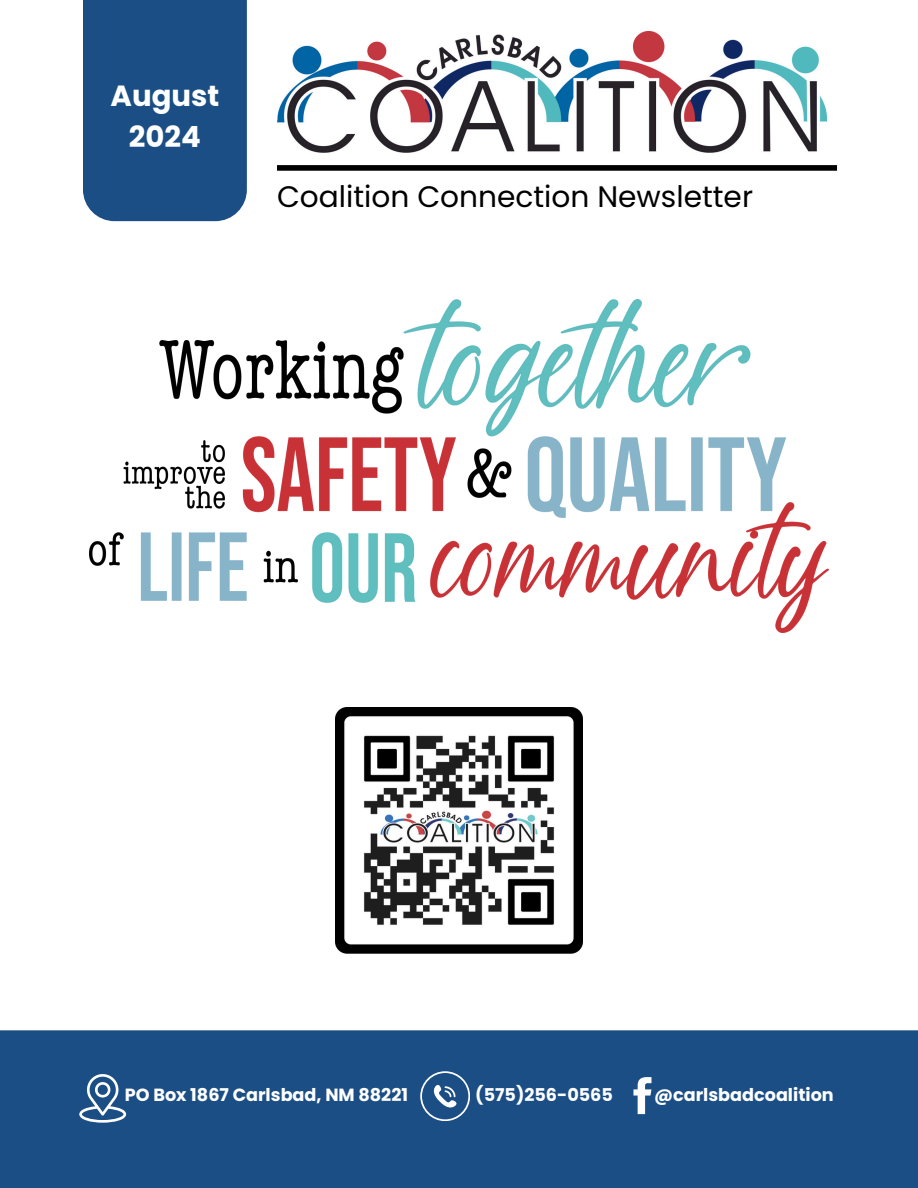
<style>
.page{position:relative;width:918px;height:1188px;background:#fff}
.page>*{position:absolute;margin:0;border:0;box-sizing:border-box;transform-origin:0 0}
.t1{font:29.7px "Poppins";color:#000}
.t2{font:700 29.1px/40.5px "Poppins";color:#fff;text-align:center}
.t3{font:700 17.7px "Poppins";color:#fff}
</style>
<div class="page">
<div style="left:83px;top:0;width:164px;height:221px;background:#1b4e85"></div>
<div style="left:277px;top:165px;width:560px;height:6px;background:#000"></div>
<img style="left:277px;top:31px;width:549px;height:122px">
<div style="left:0;top:1030px;width:918px;height:158px;background:#1b4e85"></div>
<svg style="left:79px;top:1074px;width:47px;height:48px"></svg>
<svg style="left:420px;top:1071px;width:50px;height:50px"></svg>
<svg style="left:633px;top:1077px;width:18px;height:37px"></svg>
<img style="left:89px;top:299px;width:739px;height:333px">
<img style="left:336px;top:708px;width:246px;height:246px">
<p class="t2" style="left:111px;top:76px;width:110px">August<br>2024</p>
<p class="t1" style="left:277px;top:175px;width:478px">Coalition Connection Newsletter</p>
<p class="t3" style="left:125px;top:1082px;width:285px">PO Box 1867 Carlsbad, NM 88221</p>
<p class="t3" style="left:475px;top:1082px;width:139px">(575)256-0565</p>
<p class="t3" style="left:654px;top:1082px;width:181px">@carlsbadcoalition</p>
</div>
